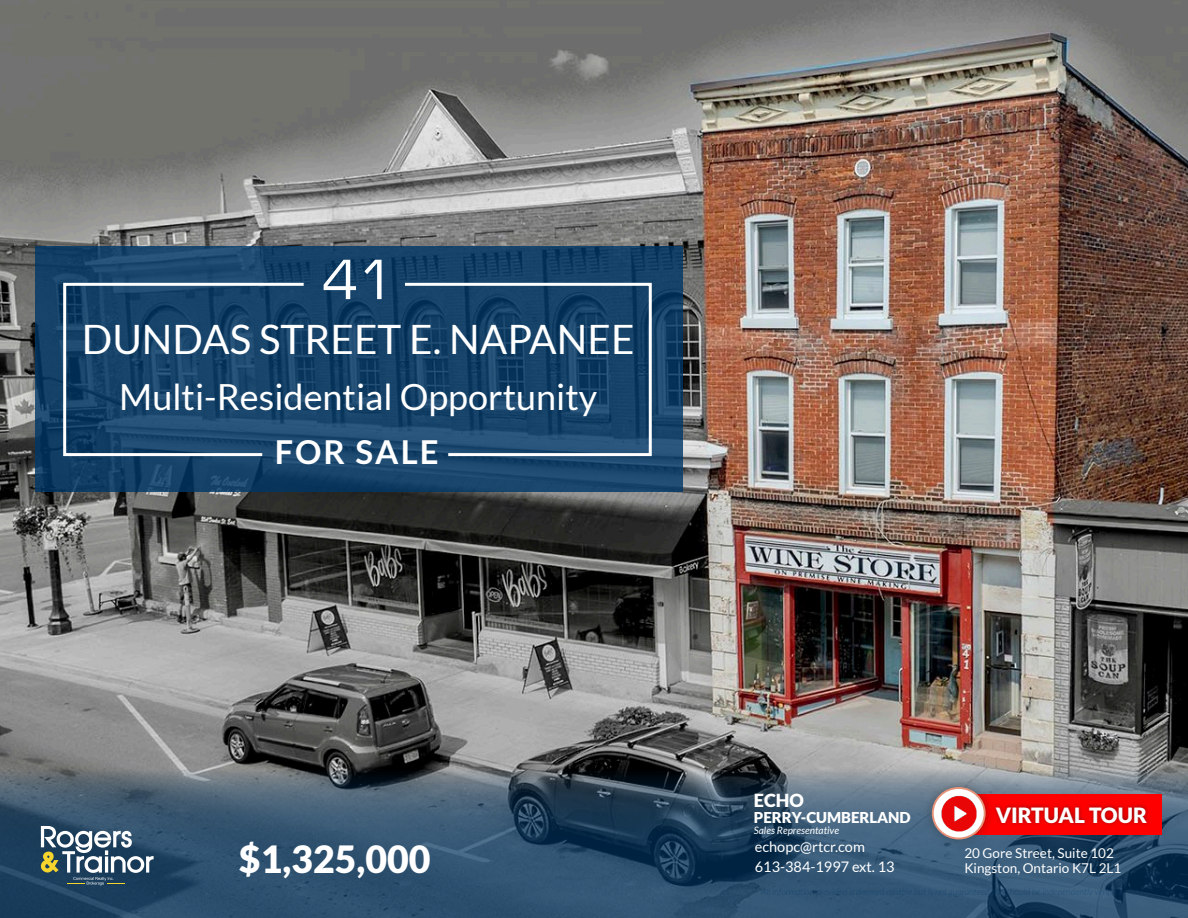
<style>
.page{position:relative;width:1188px;height:918px;background:#fff}
.page>*{position:absolute;margin:0;border:0;box-sizing:border-box;transform-origin:0 0}
.t1{font:52.5px "Eurostile";color:#fff}
.t2{font:40.5px "Lato";color:#fff}
.t3{font:900 37.5px "Lato";color:#fff}
.t4{font:36px "Lato";color:#fff}
.t5{font:700 33px "Lato";letter-spacing:.06em;color:#fff}
.t6{font:900 21px "Lato";color:#fff}
.t7{font:900 18px "Lato";color:#fff}
.t8{font:900 15px "Lato";color:#fff}
.t9{font:14.55px "Lato";color:#fff}
.t10{font:13.5px "Lato";color:#fff}
.t11{font:italic 10.2px "Lato";color:#fff}
</style>
<div class="page">
<img style="left:0;top:0;width:1188px;height:770px">
<svg style="left:0;top:770px;width:1188px;height:148px;background:#36536d"></svg>
<svg style="left:35px;top:246px;width:648px;height:245px;background:#154168"></svg>
<svg style="left:402px;top:281px;width:251px;height:177px;background:#1f4a6f"></svg>
<svg style="left:62px;top:281px;width:245px;height:177px;background:#1d486e"></svg>
<svg style="left:41px;top:826px;width:113px;height:59px"></svg>
<div style="left:943px;top:795px;width:219px;height:40px;background:#f00"></div>
<div style="left:992px;top:803px;width:159px;height:24px;background:#231f20;opacity:.5"></div>
<div style="left:921px;top:777px;width:75px;height:73px;background:#231f20;opacity:.37"></div>
<img style="left:933px;top:788px;width:52px;height:51px">
<div style="left:932px;top:787px;width:54px;height:52px;border:2px solid #e59279;border-radius:50%"></div>
<p class="t1" style="left:322px;top:248px;width:74px">41</p>
<p class="t2" style="left:82px;top:317px;width:554px">DUNDAS STREET E. NAPANEE</p>
<p class="t4" style="left:119px;top:377px;width:479px">Multi-Residential Opportunity</p>
<p class="t5" style="left:275px;top:433px;width:165px">FOR SALE</p>
<p class="t3" style="left:239px;top:837px;width:193px">$1,325,000</p>
<p class="t7" style="left:754px;top:790px;width:52px">ECHO</p>
<p class="t8" style="left:754px;top:809px;width:158px">PERRY-CUMBERLAND</p>
<p class="t11" style="left:754px;top:825px;width:87px">Sales Representative</p>
<p class="t9" style="left:755px;top:859px;width:141px">613-384-1997 ext. 13</p>
<p class="t9" style="left:755px;top:839px;width:112px">echopc@rtcr.com</p>
<p class="t6" style="left:996px;top:803px;width:153px">VIRTUAL TOUR</p>
<p class="t10" style="left:964px;top:845px;width:151px">20 Gore Street, Suite 102</p>
<p class="t10" style="left:964px;top:860px;width:158px">Kingston, Ontario K7L 2L1</p>
</div>
